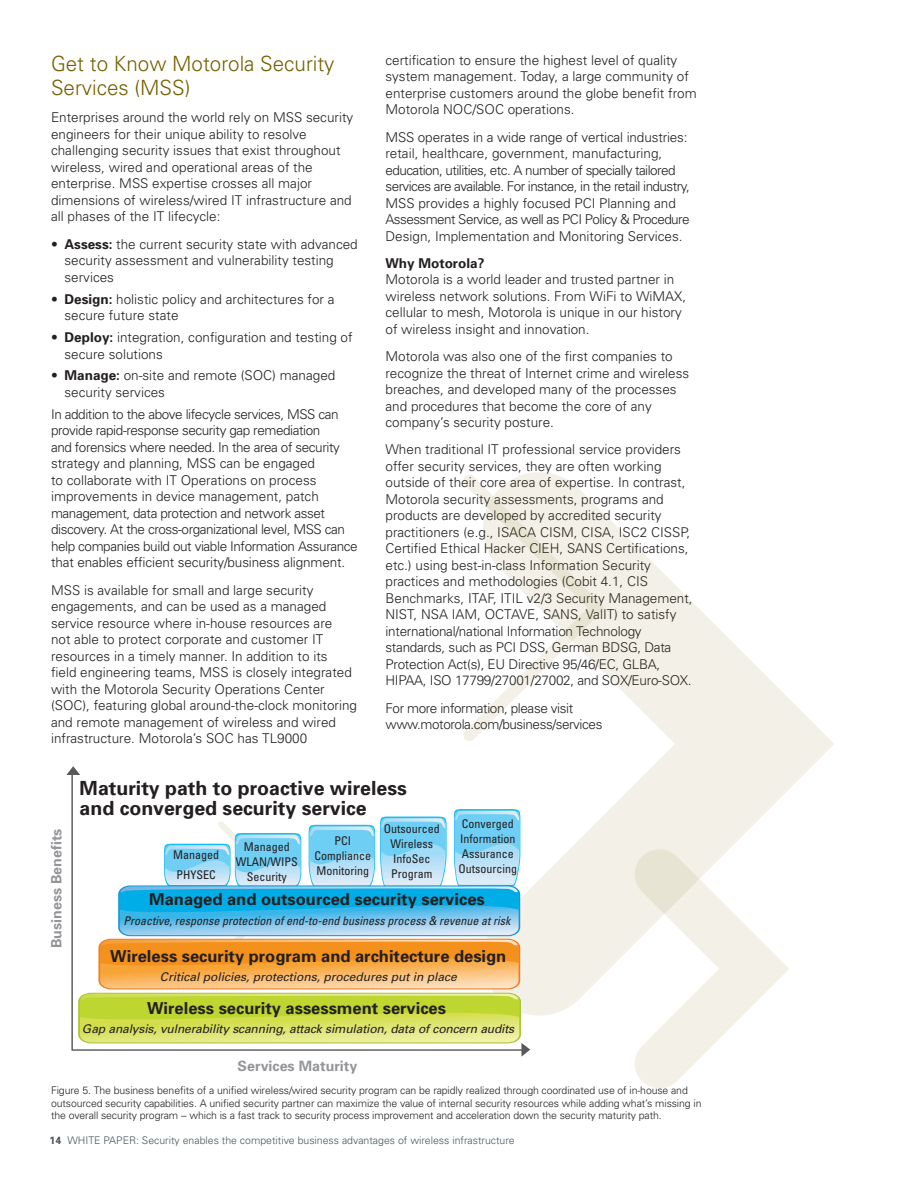
<style>
.page{position:relative;width:918px;height:1188px;background:#fff}
.page>*{position:absolute;margin:0;border:0;box-sizing:border-box;transform-origin:0 0}
.Body_copy{font:300 21px/24px "Univers";color:#766000}
.t1{font:700 19.5px/19.5px "Univers";color:#231f20}
.t2{font:700 16.5px "Univers";color:#231f20}
.t3{font:700 14.25px "Univers";color:#939598}
.Body_copy-2{font:300 13.5px/16.5px "Univers";color:#231f20}
.Body_copy-3{font:300 13.5px/16.5px "Univers";letter-spacing:-.03em;color:#231f20}
.Bullets{font:300 13.5px/16.5px "Univers";color:#231f20}
.t4{font:condensed 12px/15px "Univers";color:#231f20;text-align:center}
.t5{font:italic 12px "Univers";letter-spacing:-.01em;color:#231f20}
.t6{font:italic condensed 12px "Univers";color:#231f20}
.Descriptor{font:300 10.5px/12.8px "Univers";letter-spacing:-.01em;color:#231f20}
.Descriptor-2{font:300 10.5px "Univers";color:#45555f}
.s1{font-weight:700}
</style>
<div class="page">
<svg style="left:527px;top:472px;width:307px;height:544px"></svg>
<svg style="left:633px;top:848px;width:156px;height:240px"></svg>
<svg style="left:463px;top:474px;width:142px;height:268px"></svg>
<svg style="left:71px;top:775px;width:7px;height:276px"></svg>
<svg style="left:66px;top:766px;width:14px;height:9px"></svg>
<svg style="left:78px;top:809px;width:452px;height:248px"></svg>
<p class="Body_copy" style="left:51px;top:51px;width:285px">Get to Know Motorola Security<br>Services (MSS)</p>
<p class="Body_copy-2" style="left:51px;top:109px;width:304px">Enterprises around the world rely on MSS security engineers for their unique ability to resolve challenging security issues that exist throughout wireless, wired and operational areas of the enterprise. MSS expertise crosses all major dimensions of wireless/wired IT infrastructure and all phases of the IT lifecycle:</p>
<p class="Bullets" style="left:65px;top:235px;width:295px;text-indent:-14px">• <span class="s1">Assess:</span> the current security state with advanced security assessment and vulnerability testing services</p>
<p class="Bullets" style="left:65px;top:290px;width:272px;text-indent:-14px">• <span class="s1">Design:</span> holistic policy and architectures for a secure future state</p>
<p class="Bullets" style="left:65px;top:329px;width:290px;text-indent:-14px">• <span class="s1">Deploy:</span> integration, configuration and testing of secure solutions</p>
<p class="Bullets" style="left:65px;top:367px;width:272px;text-indent:-14px">• <span class="s1">Manage:</span> on-site and remote (SOC) managed security services</p>
<p class="Body_copy-3" style="left:51px;top:405px;width:308px">In addition to the above lifecycle services, MSS can provide rapid-response security gap remediation<br>and forensics where needed. In the area of security strategy and planning, MSS can be engaged<br>to collaborate with IT Operations on process improvements in device management, patch management, data protection and network asset discovery. At the cross-organizational level, MSS can help companies build out viable Information Assurance that enables efficient security/business alignment.</p>
<p class="Body_copy-2" style="left:51px;top:581px;width:308px">MSS is available for small and large security engagements, and can be used as a managed service resource where in-house resources are<br>not able to protect corporate and customer IT resources in a timely manner. In addition to its<br>field engineering teams, MSS is closely integrated with the Motorola Security Operations Center (SOC), featuring global around-the-clock monitoring and remote management of wireless and wired infrastructure. Motorola’s SOC has TL9000</p>
<p class="Body_copy-2" style="left:385px;top:51px;width:313px">certification to ensure the highest level of quality system management. Today, a large community of enterprise customers around the globe benefit from Motorola NOC/SOC operations.</p>
<p class="Body_copy-2" style="left:385px;top:128px;width:306px">MSS operates in a wide range of vertical industries: retail, healthcare, government, manufacturing, education, utilities, etc. A number of specially tailored services are available. For instance, in the retail industry, MSS provides a highly focused PCI Planning and Assessment Service, as well as PCI Policy &amp; Procedure Design, Implementation and Monitoring Services.</p>
<p class="Body_copy-2" style="left:385px;top:254px;width:302px"><span class="s1">Why Motorola?<br></span>Motorola is a world leader and trusted partner in wireless network solutions. From WiFi to WiMAX, cellular to mesh, Motorola is unique in our history of wireless insight and innovation.</p>
<p class="Body_copy-2" style="left:385px;top:348px;width:305px">Motorola was also one of the first companies to recognize the threat of Internet crime and wireless breaches, and developed many of the processes and procedures that become the core of any company’s security posture.</p>
<p class="Body_copy-2" style="left:385px;top:441px;width:309px">When traditional IT professional service providers offer security services, they are often working outside of their core area of expertise. In contrast, Motorola security assessments, programs and products are developed by accredited security practitioners (e.g., ISACA CISM, CISA, ISC2 CISSP, Certified Ethical Hacker C|EH, SANS Certifications, etc.) using best-in-class Information Security practices and methodologies (Cobit 4.1, CIS Benchmarks, ITAF, ITIL v2/3 Security Management, NIST, NSA IAM, OCTAVE, SANS, ValIT) to satisfy international/national Information Technology standards, such as PCI DSS, German BDSG, Data Protection Act(s), EU Directive 95/46/EC, GLBA, HIPAA, ISO 17799/27001/27002, and SOX/Euro-SOX.</p>
<p class="Body_copy-3" style="left:385px;top:699px;width:218px">For more information, please visit www.motorola.com/business/services</p>
<p class="t3" style="left:47px;top:948px;width:121px;rotate:-90deg">Business Benefits</p>
<h2 class="t1" style="left:80px;top:778px;width:329px">Maturity path to proactive wireless and converged security service</h2>
<p class="t4" style="left:173px;top:845px;width:47px;line-height:19.5px;text-align:left">Managed<br>PHYSEC</p>
<p class="t4" style="left:236px;top:839px;width:63px">Managed<br>WLAN/WIPS<br>Security</p>
<p class="t4" style="left:314px;top:833px;width:58px">PCI<br>Compliance<br>Monitoring</p>
<p class="t4" style="left:384px;top:821px;width:57px">Outsourced<br>Wireless<br>InfoSec<br>Program</p>
<p class="t4" style="left:459px;top:816px;width:60px;text-align:left">Converged<br>Information<br>Assurance<br>Outsourcing</p>
<p class="t2" style="left:149px;top:889px;width:337px">Managed and outsourced security services</p>
<p class="t6" style="left:123px;top:913px;width:389px">Proactive, response protection of end-to-end business process &amp; revenue at risk</p>
<p class="t2" style="left:110px;top:945px;width:398px">Wireless security program and architecture design</p>
<p class="t5" style="left:160px;top:969px;width:298px">Critical policies, protections, procedures put in place</p>
<p class="t2" style="left:147px;top:997px;width:300px">Wireless security assessment services</p>
<p class="t5" style="left:82px;top:1021px;width:434px">Gap analysis, vulnerability scanning, attack simulation, data of concern audits</p>
<p class="t3" style="left:238px;top:1057px;width:121px">Services Maturity</p>
<p class="Descriptor" style="left:51px;top:1084px;width:652px">Figure 5. The business benefits of a unified wireless/wired security program can be rapidly realized through coordinated use of in-house and outsourced security capabilities. A unified security partner can maximize the value of internal security resources while adding what’s missing in the overall security program -- which is a fast track to security process improvement and acceleration down the security maturity path.</p>
<p class="Descriptor-2" style="left:50px;top:1134px;width:467px"><span class="s1">14</span> WHITE PAPER: Security enables the competitive business advantages of wireless infrastructure</p>
</div>
